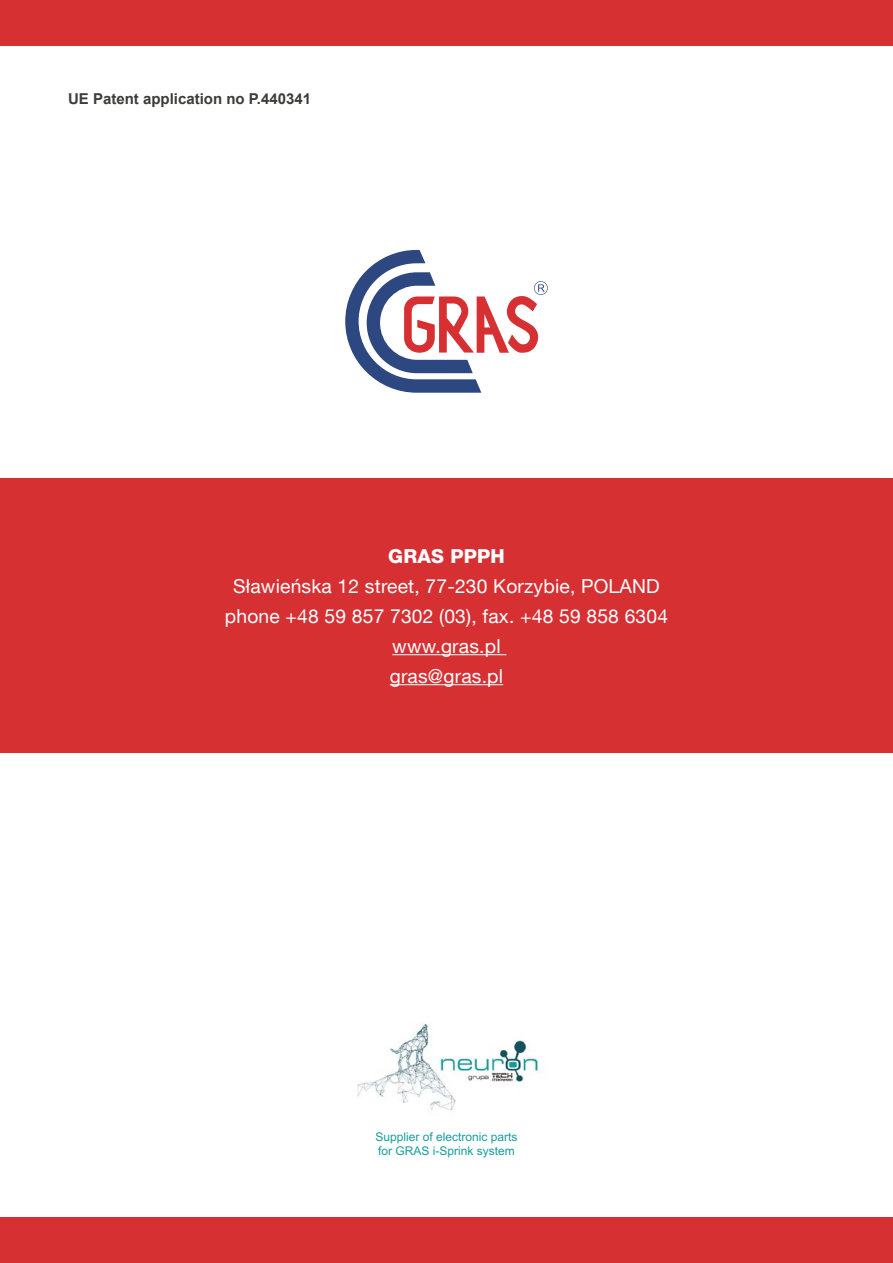
<style>
.page{position:relative;width:893px;height:1263px;background:#fff}
.page>*{position:absolute;margin:0;border:0;box-sizing:border-box;transform-origin:0 0}
.t1{font:19.2px/30px "Helvetica Neue LT Com";letter-spacing:.01em;color:#fff;text-align:center}
.t2{font:800 19.2px "Helvetica Neue LT Com";letter-spacing:.01em;color:#fff}
.t3{font:700 15px "Arial";color:#3c3c3b}
.t4{font:12px/14.4px "Arial";color:#169d9c}
</style>
<div class="page">
<img style="left:357px;top:1023px;width:182px;height:88px">
<svg style="left:345px;top:250px;width:203px;height:143px"></svg>
<div style="left:0;top:0;width:893px;height:45px;background:#d63033"></div>
<div style="left:0;top:1217px;width:893px;height:46px;background:#d63033"></div>
<div style="left:0;top:478px;width:893px;height:275px;background:#d63033"></div>
<hr style="left:392px;top:654px;width:114px;height:1px;background:#fff">
<hr style="left:390px;top:684px;width:113px;height:1px;background:#fff">
<p class="t3" style="left:68px;top:89px;width:245px">UE Patent application no P.440341</p>
<p class="t2" style="left:388px;top:545px;width:118px">GRAS PPPH</p>
<p class="t1" style="left:225px;top:571px;width:445px">Sławieńska 12 street, 77-230 Korzybie, POLAND phone +48 59 857 7302 (03), fax. +48 59 858 6304 www.gras.pl<br>gras@gras.pl</p>
<p class="t4" style="left:375px;top:1129px;width:144px">Supplier of electronic parts for GRAS i-Sprink system</p>
</div>
